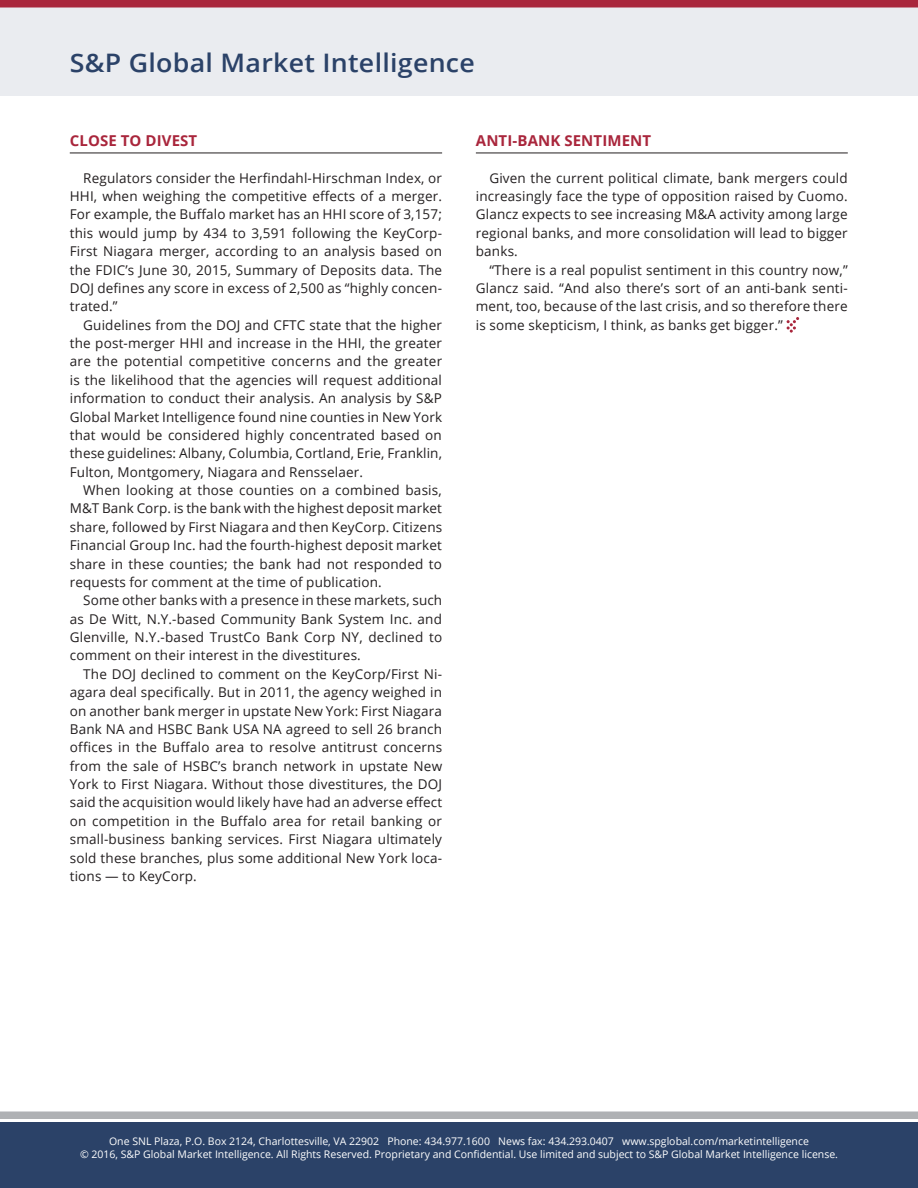
<style>
.page{position:relative;width:918px;height:1188px;background:#fff}
.page>*{position:absolute;margin:0;border:0;box-sizing:border-box;transform-origin:0 0}
.t1{font:33px "Myriad Pro";letter-spacing:.095em;color:#fff;scale:2 1}
.t2{font:600 25.5px "Open Sans";letter-spacing:.01em;color:#2b4268;scale:1.05 1}
.Body_text_subhead{font:700 15px "Open Sans";letter-spacing:.01em;color:#a9263c}
.Body_text{font:13.5px/18.3px "Open Sans";letter-spacing:.01em;color:#231f20;text-align:justify}
.t3{font:10.5px/12.6px "Open Sans";color:#fff;text-align:center}
</style>
<div class="page">
<div style="left:0;top:0;width:918px;height:95px;background:#eaecf0"></div>
<div style="left:0;top:0;width:918px;height:8px;background:#a9263c"></div>
<div style="left:0;top:1112px;width:918px;height:7px;background:#afb1b4"></div>
<div style="left:0;top:1122px;width:918px;height:66px;background:#2b4268"></div>
<hr style="left:70px;top:153px;width:372px;height:1px;background:#231f20">
<hr style="left:476px;top:153px;width:372px;height:1px;background:#231f20">
<svg style="left:787px;top:317px;width:12px;height:16px"></svg>
<h2 class="t2" style="left:70px;top:46px;width:387px">S&amp;P Global Market Intelligence</h2>
<p class="Body_text_subhead" style="left:70px;top:130px;width:129px">CLOSE TO DIVEST</p>
<p class="Body_text" style="left:70px;top:168px;width:374px;text-indent:14px">Regulators consider the Herfindahl-Hirschman Index, or HHI, when weighing the competitive effects of a merger.<br>For example, the Buffalo market has an HHI score of 3,157; this would jump by 434 to 3,591 following the KeyCorp-First Niagara merger, according to an analysis based on the FDIC’s June 30, 2015, Summary of Deposits data. The DOJ defines any score in excess of 2,500 as “highly concen&shy;trated.”</p>
<p class="Body_text" style="left:70px;top:315px;width:374px;text-indent:14px">Guidelines from the DOJ and CFTC state that the higher the post-merger HHI and increase in the HHI, the greater are the potential competitive concerns and the greater is the likelihood that the agencies will request additional information to conduct their analysis. An analysis by S&amp;P Global Market Intelligence found nine counties in New York that would be considered highly concentrated based on these guidelines: Albany, Columbia, Cortland, Erie, Franklin, Fulton, Montgomery, Niagara and Rensselaer.</p>
<p class="Body_text" style="left:70px;top:481px;width:374px;text-indent:14px">When looking at those counties on a combined basis, M&amp;T Bank Corp. is the bank with the highest deposit market share, followed by First Niagara and then KeyCorp. Citizens Financial Group Inc. had the fourth-highest deposit market share in these counties; the bank had not responded to requests for comment at the time of publication.</p>
<p class="Body_text" style="left:70px;top:591px;width:374px;text-indent:14px">Some other banks with a presence in these markets, such as De Witt, N.Y.-based Community Bank System Inc. and Glenville, N.Y.-based TrustCo Bank Corp NY, declined to comment on their interest in the divestitures.</p>
<p class="Body_text" style="left:70px;top:664px;width:374px;text-indent:14px">The DOJ declined to comment on the KeyCorp/First Ni&shy;agara deal specifically. But in 2011, the agency weighed in on another bank merger in upstate New York: First Niagara Bank NA and HSBC Bank USA NA agreed to sell 26 branch offices in the Buffalo area to resolve antitrust concerns from the sale of HSBC’s branch network in upstate New York to First Niagara. Without those divestitures, the DOJ said the acquisition would likely have had an adverse effect on competition in the Buffalo area for retail banking or small-business banking services. First Niagara ultimately sold these branches, plus some additional New York loca&shy;tions — to KeyCorp.</p>
<p class="Body_text_subhead" style="left:476px;top:130px;width:177px">ANTI-BANK SENTIMENT</p>
<p class="Body_text" style="left:476px;top:168px;width:373px;text-indent:14px">Given the current political climate, bank mergers could increasingly face the type of opposition raised by Cuomo.<br>Glancz expects to see increasing M&amp;A activity among large regional banks, and more consolidation will lead to bigger banks.</p>
<p class="Body_text" style="left:476px;top:260px;width:373px;text-indent:14px">“There is a real populist sentiment in this country now,” Glancz said. “And also there’s sort of an anti-bank senti&shy;ment, too, because of the last crisis, and so therefore there is some skepticism, I think, as banks get bigger.”</p>
<h1 class="t1" style="left:63px;top:1127px;width:328px">http://www.snl.com</h1>
<p class="t3" style="left:80px;top:1135px;width:760px">One SNL Plaza, P.O. Box 2124, Charlottesville, VA 22902 Phone: 434.977.1600 News fax: 434.293.0407 www.spglobal.com/marketintelligence<br>© 2016, S&amp;P Global Market Intelligence. All Rights Reserved. Proprietary and Confidential. Use limited and subject to S&amp;P Global Market Intelligence license.</p>
</div>
